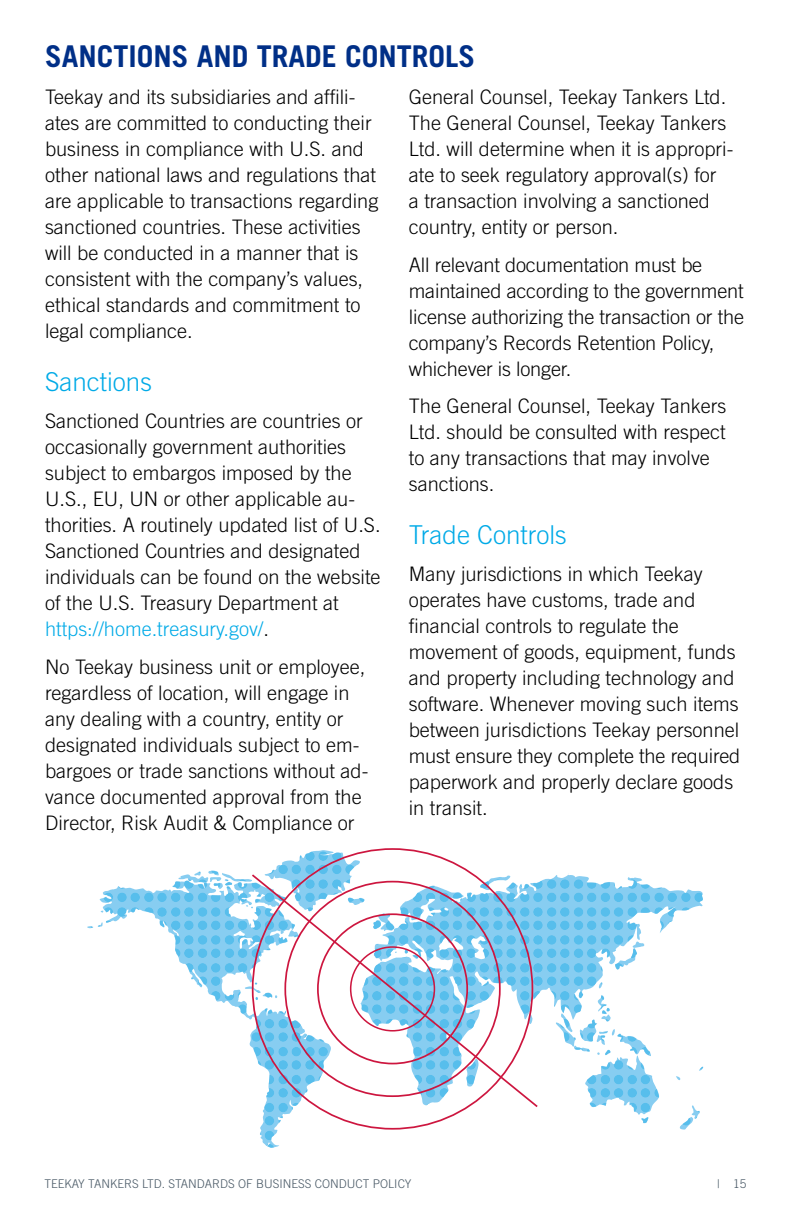
<style>
.page{position:relative;width:792px;height:1224px;background:#fff}
.page>*{position:absolute;margin:0;border:0;box-sizing:border-box;transform-origin:0 0}
.t1{font:700 30px "Trade Gothic LT Std";color:#002f87}
.t2{font:300 26px "Trade Gothic LT Std";color:#00aae7}
.t3{font:300 20px/26px "Trade Gothic LT Std";color:#000}
.t4{font:300 12px "Trade Gothic LT Std";color:#485865}
.s1{color:#00aae7}
</style>
<div class="page">
<svg style="left:87px;top:925px;width:13px;height:3px"></svg>
<svg style="left:100px;top:881px;width:179px;height:267px"></svg>
<svg style="left:538px;top:873px;width:165px;height:123px"></svg>
<svg style="left:615px;top:924px;width:30px;height:46px"></svg>
<svg style="left:598px;top:982px;width:5px;height:7px"></svg>
<svg style="left:679px;top:1105px;width:21px;height:25px"></svg>
<svg style="left:699px;top:1066px;width:5px;height:5px"></svg>
<svg style="left:676px;top:1076px;width:4px;height:5px"></svg>
<svg style="left:554px;top:995px;width:105px;height:129px"></svg>
<svg style="left:252px;top:848px;width:217px;height:282px"></svg>
<svg style="left:178px;top:850px;width:296px;height:256px"></svg>
<svg style="left:252px;top:874px;width:286px;height:233px"></svg>
<h1 class="t1" style="left:45px;top:38px;width:432px">SANCTIONS AND TRADE CONTROLS</h1>
<p class="t3" style="left:45px;top:84px;width:335px">Teekay and its subsidiaries and affili&shy;ates are committed to conducting their business in compliance with U.S. and other national laws and regulations that are applicable to transactions regarding sanctioned countries. These activities will be conducted in a manner that is consistent with the company’s values, ethical standards and commitment to legal compliance.</p>
<h2 class="t2" style="left:45px;top:366px;width:108px">Sanctions</h2>
<p class="t3" style="left:45px;top:408px;width:337px">Sanctioned Countries are countries or occasionally government authorities subject to embargos imposed by the U.S., EU, UN or other applicable au&shy;thorities. A routinely updated list of U.S.<br>Sanctioned Countries and designated individuals can be found on the website of the U.S. Treasury Department at <span class="s1">https://home.treasury.gov/</span>.</p>
<p class="t3" style="left:45px;top:653px;width:325px">No Teekay business unit or employee, regardless of location, will engage in any dealing with a country, entity or designated individuals subject to em&shy;bargoes or trade sanctions without ad&shy;vance documented approval from the Director, Risk Audit &amp; Compliance or</p>
<p class="t3" style="left:409px;top:84px;width:326px">General Counsel, Teekay Tankers Ltd.<br>The General Counsel, Teekay Tankers Ltd. will determine when it is appropri&shy;ate to seek regulatory approval(s) for<br>a transaction involving a sanctioned country, entity or person.</p>
<p class="t3" style="left:409px;top:251px;width:337px">All relevant documentation must be maintained according to the government license authorizing the transaction or the company’s Records Retention Policy, whichever is longer.</p>
<p class="t3" style="left:409px;top:393px;width:319px">The General Counsel, Teekay Tankers<br>Ltd. should be consulted with respect to any transactions that may involve sanctions.</p>
<h2 class="t2" style="left:409px;top:519px;width:159px">Trade Controls</h2>
<p class="t3" style="left:409px;top:561px;width:333px">Many jurisdictions in which Teekay operates have customs, trade and financial controls to regulate the movement of goods, equipment, funds and property including technology and software. Whenever moving such items between jurisdictions Teekay personnel must ensure they complete the required paperwork and properly declare goods in transit.</p>
<p class="t4" style="left:45px;top:1177px;width:369px">TEEKAY TANKERS LTD. STANDARDS OF BUSINESS CONDUCT POLICY</p>
<p class="t4" style="left:717px;top:1177px;width:31px">| 15</p>
</div>
